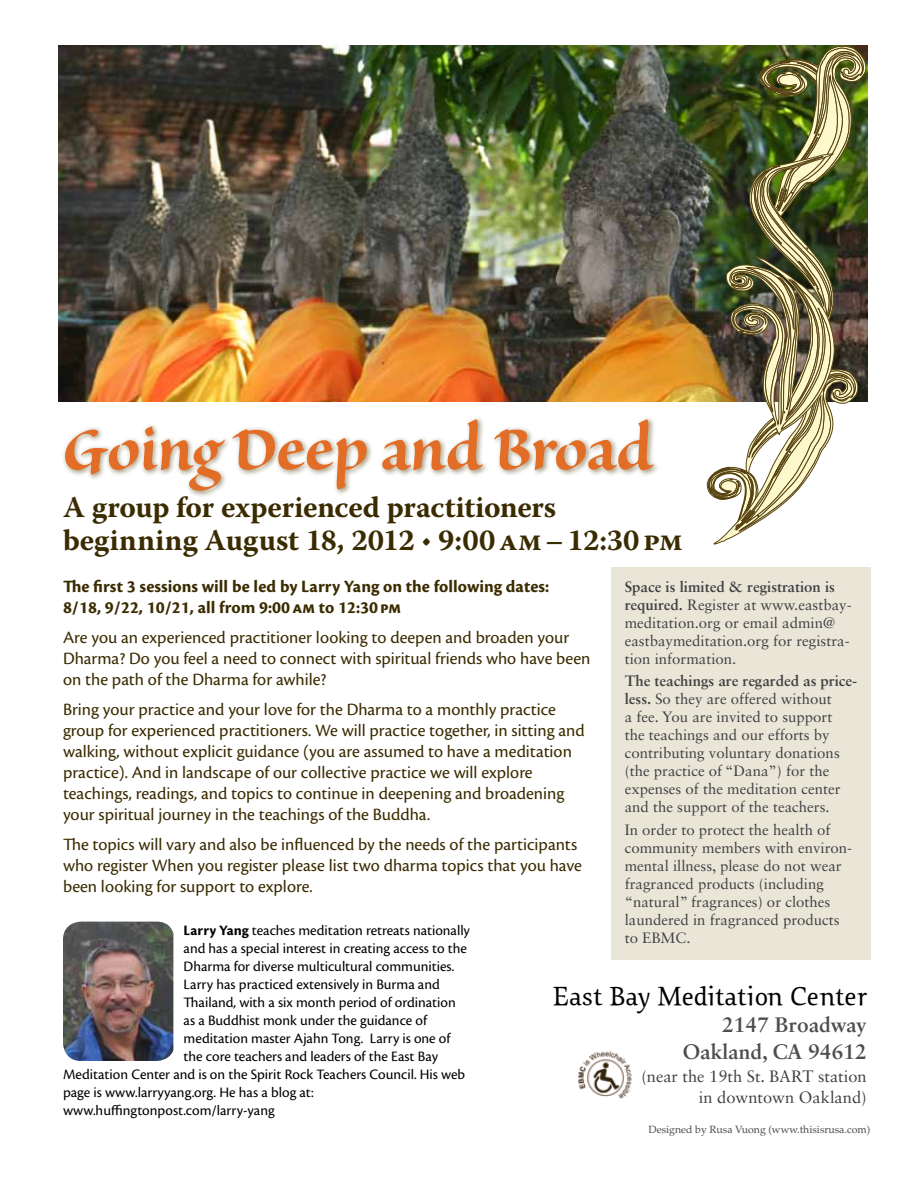
<style>
.page{position:relative;width:918px;height:1188px;background:#fff}
.page>*{position:absolute;margin:0;border:0;box-sizing:border-box;transform-origin:0 0}
.t1{font:700 30px/33px "Warnock Pro";letter-spacing:-.005em;color:#3a2b00}
.t2{font:27px "Sovereign";color:#000}
.t3{font:700 21px/27px "Sabon LT Std";color:#4d4d4f;text-align:right}
.t4{font:18px/21px "Cronos Pro";color:#3a2b00}
.t5{font:700 18px/21px "Cronos Pro";letter-spacing:.005em;color:#3a2b00}
.t6{font:16.5px/21px "Sabon LT Std";color:#414042;text-align:right}
.t7{font:15px/18px "Sabon LT Std";color:#414042}
.t8{font:15px "Cronos Pro";color:#000}
.t9{font:10.5px "Palatino LT Std";color:#4a4a4d}
.s1{font-size:22.5px}
.s2{font-weight:700}
</style>
<div class="page">
<img style="left:58px;top:45px;width:810px;height:356px">
<img style="left:575px;top:1046px;width:61px;height:61px;border-radius:31px">
<div style="left:611px;top:567px;width:260px;height:392px;background:#e9e6d8"></div>
<img style="left:63px;top:922px;width:110px;height:139px">
<img style="left:706px;top:46px;width:161px;height:498px">
<svg style="left:65px;top:419px;width:589px;height:72px"></svg>
<h1 class="t1" style="left:63px;top:490px;width:621px">A group for experienced practitioners beginning August 18, 2012 <span class="s1">•</span> 9:00am–12:30pm</h1>
<p class="t5" style="left:63px;top:576px;width:488px">The first 3 sessions will be led by Larry Yang on the following dates:<br>8/18, 9/22, 10/21, all from 9:00am to 12:30 pm</p>
<p class="t4" style="left:63px;top:627px;width:529px">Are you an experienced practitioner looking to deepen and broaden your<br>Dharma? Do you feel a need to connect with spiritual friends who have been on the path of the Dharma for awhile?</p>
<p class="t4" style="left:63px;top:699px;width:523px">Bring your practice and your love for the Dharma to a monthly practice group for experienced practitioners. We will practice together, in sitting and walking, without explicit guidance (you are assumed to have a meditation practice). And in landscape of our collective practice we will explore teachings, readings, and topics to continue in deepening and broadening your spiritual journey in the teachings of the Buddha.</p>
<p class="t4" style="left:63px;top:834px;width:521px">The topics will vary and also be influenced by the needs of the participants who register When you register please list two dharma topics that you have been looking for support to explore.</p>
<p class="t7" style="left:625px;top:578px;width:228px"><span class="s2">Space is limited &amp; registration is required.</span> Register at www.eastbay&shy;meditation.org or email admin@ eastbaymeditation.org for registra&shy;tion information.</p>
<p class="t7" style="left:625px;top:672px;width:234px"><span class="s2">The teachings are regarded as price&shy;less.</span> So they are offered without<br>a fee. You are invited to support<br>the teachings and our efforts by contributing voluntary donations (the practice of “Dana”) for the expenses of the meditation center and the support of the teachers.</p>
<p class="t7" style="left:625px;top:821px;width:229px">In order to protect the health of community members with environ&shy;mental illness, please do not wear fragranced products (including “natural” fragrances) or clothes laundered in fragranced products to EBMC.</p>
<p class="t8" style="left:184px;top:922px;width:288px"><span class="s2">Larry Yang</span> teaches meditation retreats nationally</p>
<p class="t8" style="left:184px;top:940px;width:285px">and has a special interest in creating access to the</p>
<p class="t8" style="left:184px;top:958px;width:272px">Dharma for diverse multicultural communities.</p>
<p class="t8" style="left:184px;top:976px;width:258px">Larry has practiced extensively in Burma and</p>
<p class="t8" style="left:184px;top:994px;width:274px">Thailand, with a six month period of ordination</p>
<p class="t8" style="left:184px;top:1012px;width:245px">as a Buddhist monk under the guidance of</p>
<p class="t8" style="left:184px;top:1030px;width:268px">meditation master Ajahn Tong. Larry is one of</p>
<p class="t8" style="left:184px;top:1048px;width:256px">the core teachers and leaders of the East Bay</p>
<p class="t8" style="left:63px;top:1066px;width:404px">Meditation Center and is on the Spirit Rock Teachers Council. His web</p>
<p class="t8" style="left:63px;top:1084px;width:252px">page is www.larryyang.org. He has a blog at:</p>
<p class="t8" style="left:63px;top:1102px;width:213px">www.huffingtonpost.com/larry-yang</p>
<h2 class="t2" style="left:553px;top:979px;width:315px">East Bay Meditation Center</h2>
<p class="t3" style="left:683px;top:1011px;width:185px">2147 Broadway<br>Oakland, CA 94612</p>
<p class="t6" style="left:641px;top:1065px;width:227px">(near the 19th St. BART station in downtown Oakland)</p>
<p class="t9" style="left:649px;top:1123px;width:223px">Designed by Rusa Vuong (www.thisisrusa.com)</p>
</div>
